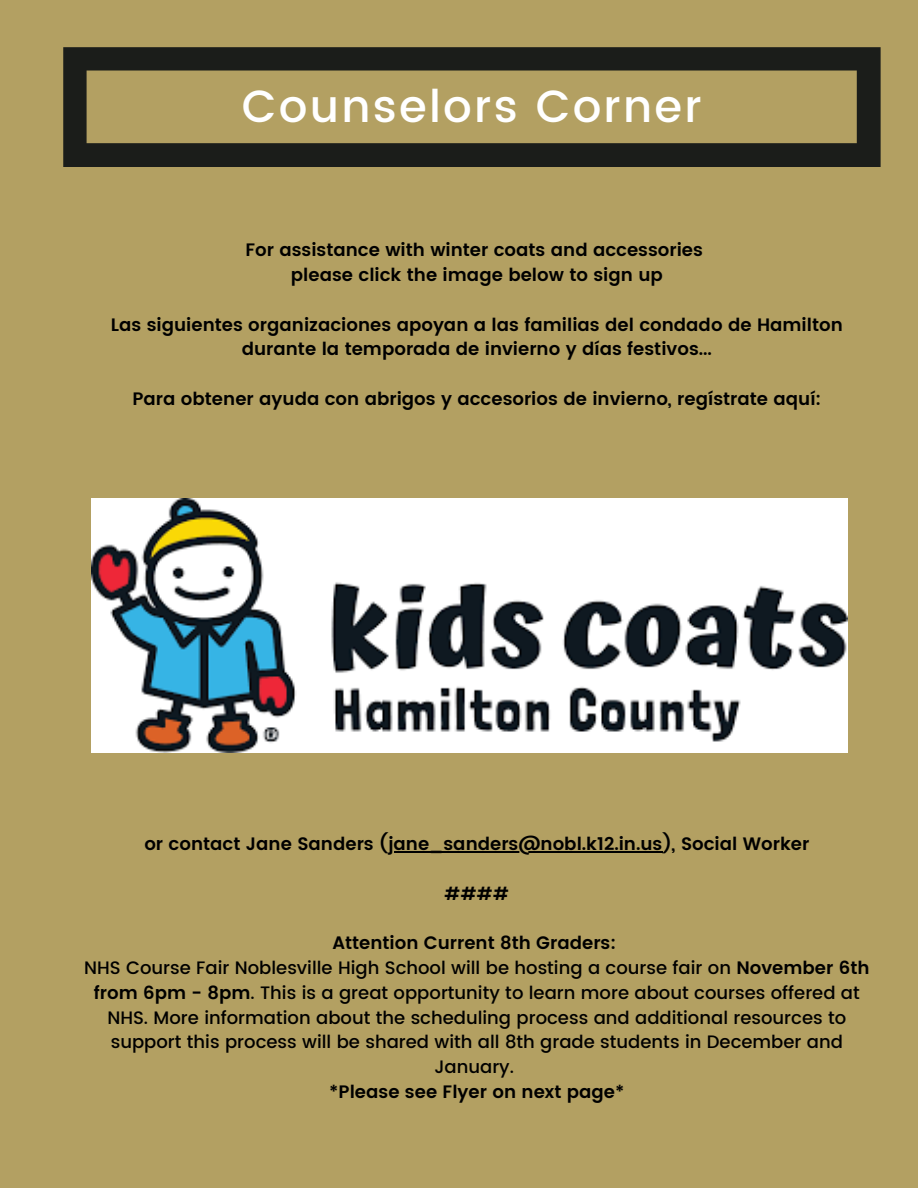
<style>
.page{position:relative;width:918px;height:1188px;background:#b3a062}
.page>*{position:absolute;margin:0;border:0;box-sizing:border-box;transform-origin:0 0}
.t1{font:500 45px "Poppins";letter-spacing:.05em;color:#fff}
.t2{font:600 18px/24.8px "Poppins";color:#000;text-align:center}
.t3{font:500 18px/24.8px "Poppins";color:#000;text-align:center}
.s1{font-weight:600}
</style>
<div class="page">
<svg style="left:63px;top:47px;width:818px;height:120px"></svg>
<img style="left:92px;top:498px;width:756px;height:254px">
<hr style="left:388px;top:851px;width:274px;height:2px;background:#000">
<p class="t1" style="left:242px;top:81px;width:461px">Counselors Corner</p>
<p class="t2" style="left:245px;top:238px;width:459px">For assistance with winter coats and accessories</p>
<p class="t2" style="left:291px;top:263px;width:373px">please click the image below to sign up</p>
<p class="t2" style="left:111px;top:312px;width:733px">Las siguientes organizaciones apoyan a las familias del condado de Hamilton durante la temporada de invierno y días festivos...</p>
<p class="t2" style="left:133px;top:386px;width:690px">Para obtener ayuda con abrigos y accesorios de invierno, regístrate aquí:</p>
<p class="t2" style="left:144px;top:832px;width:667px">or contact Jane Sanders (jane_sanders@nobl.k12.in.us), Social Worker</p>
<p class="t2" style="left:445px;top:881px;width:66px">####</p>
<p class="t2" style="left:332px;top:931px;width:285px">Attention Current 8th Graders:</p>
<p class="t3" style="left:84px;top:956px;width:787px">NHS Course Fair Noblesville High School will be hosting a course fair on <span class="s1">November 6th from 6pm - 8pm</span>. This is a great opportunity to learn more about courses offered at NHS. More information about the scheduling process and additional resources to support this process will be shared with all 8th grade students in December and January.</p>
<p class="t2" style="left:329px;top:1079px;width:297px">*Please see Flyer on next page*</p>
</div>
